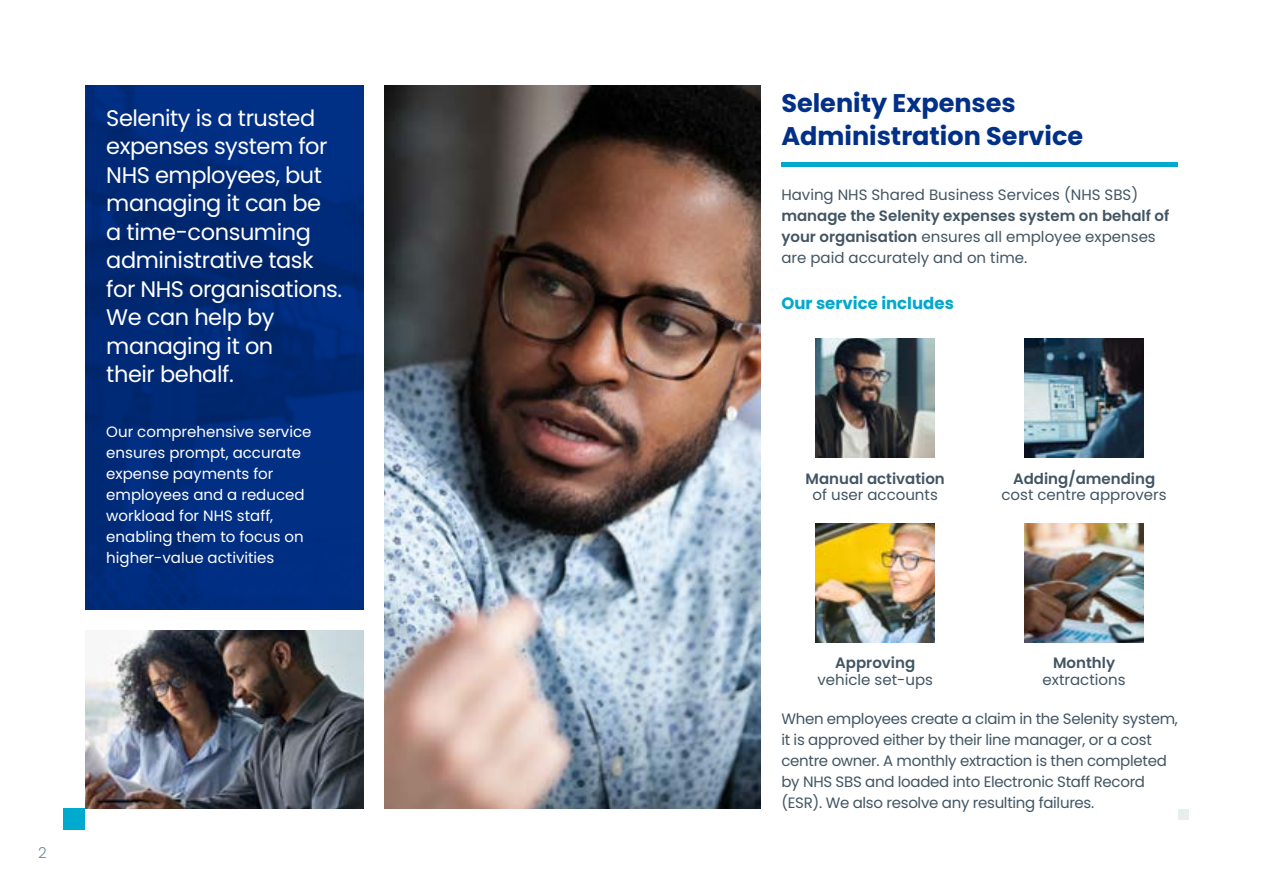
<style>
.page{position:relative;width:1263px;height:893px;background:#fff}
.page>*{position:absolute;margin:0;border:0;box-sizing:border-box;transform-origin:0 0}
.t1{font:700 25.5px/33px "Poppins";color:#003087}
.t2{font:22.5px/28.5px "Poppins";letter-spacing:-.02em;color:#fff}
.t3{font:700 16.5px "Poppins";color:#00a9ce}
.t4{font:15px/21px "Poppins";letter-spacing:-.02em;color:#425563}
.t5{font:600 15px/21px "Poppins";color:#425563}
.t6{font:15px/21px "Poppins";color:#fff}
.t7{font:15px "Poppins";color:#425563}
.t8{font:300 15px "Poppins";color:#768692}
.s1{font-weight:400}
</style>
<div class="page">
<img style="left:85px;top:85px;width:279px;height:524px">
<div style="left:1178px;top:810px;width:10px;height:10px;background:#e8edee"></div>
<div style="left:64px;top:808px;width:21px;height:21px;background:#00a9ce"></div>
<img style="left:385px;top:85px;width:375px;height:723px">
<img style="left:85px;top:630px;width:279px;height:178px">
<div style="left:781px;top:162px;width:397px;height:5px;background:#00a9ce"></div>
<img style="left:816px;top:338px;width:119px;height:119px">
<img style="left:816px;top:523px;width:119px;height:119px">
<img style="left:1024px;top:338px;width:120px;height:119px">
<img style="left:1024px;top:523px;width:120px;height:119px">
<h2 class="t2" style="left:106px;top:104px;width:238px">Selenity is a trusted expenses system for<br>NHS employees, but managing it can be<br>a time-consuming administrative task for NHS organisations.<br>We can help by managing it on<br>their behalf.</h2>
<p class="t6" style="left:106px;top:422px;width:207px">Our comprehensive service ensures prompt, accurate expense payments for employees and a reduced workload for NHS staff, enabling them to focus on higher-value activities</p>
<p class="t8" style="left:38px;top:844px;width:10px">2</p>
<h1 class="t1" style="left:781px;top:87px;width:303px">Selenity Expenses<br>Administration Service</h1>
<p class="t7" style="left:781px;top:186px;width:358px">Having NHS Shared Business Services (NHS SBS)</p>
<p class="t5" style="left:781px;top:205px;width:389px">manage the Selenity expenses system on behalf of your organisation <span class="s1">ensures all employee expenses are paid accurately and on time.</span></p>
<p class="t3" style="left:781px;top:294px;width:174px">Our service includes</p>
<p class="t5" style="left:806px;top:468px;width:141px">Manual activation</p>
<p class="t7" style="left:812px;top:486px;width:127px">of user accounts</p>
<p class="t5" style="left:1013px;top:468px;width:144px">Adding/amending</p>
<p class="t7" style="left:1001px;top:486px;width:167px">cost centre approvers</p>
<p class="t5" style="left:835px;top:653px;width:81px">Approving</p>
<p class="t7" style="left:817px;top:671px;width:117px">vehicle set-ups</p>
<p class="t5" style="left:1053px;top:653px;width:63px">Monthly</p>
<p class="t7" style="left:1043px;top:671px;width:84px">extractions</p>
<p class="t4" style="left:781px;top:708px;width:398px">When employees create a claim in the Selenity system, it is approved either by their line manager, or a cost centre owner. A monthly extraction is then completed by NHS SBS and loaded into Electronic Staff Record (ESR). We also resolve any resulting failures.</p>
</div>
